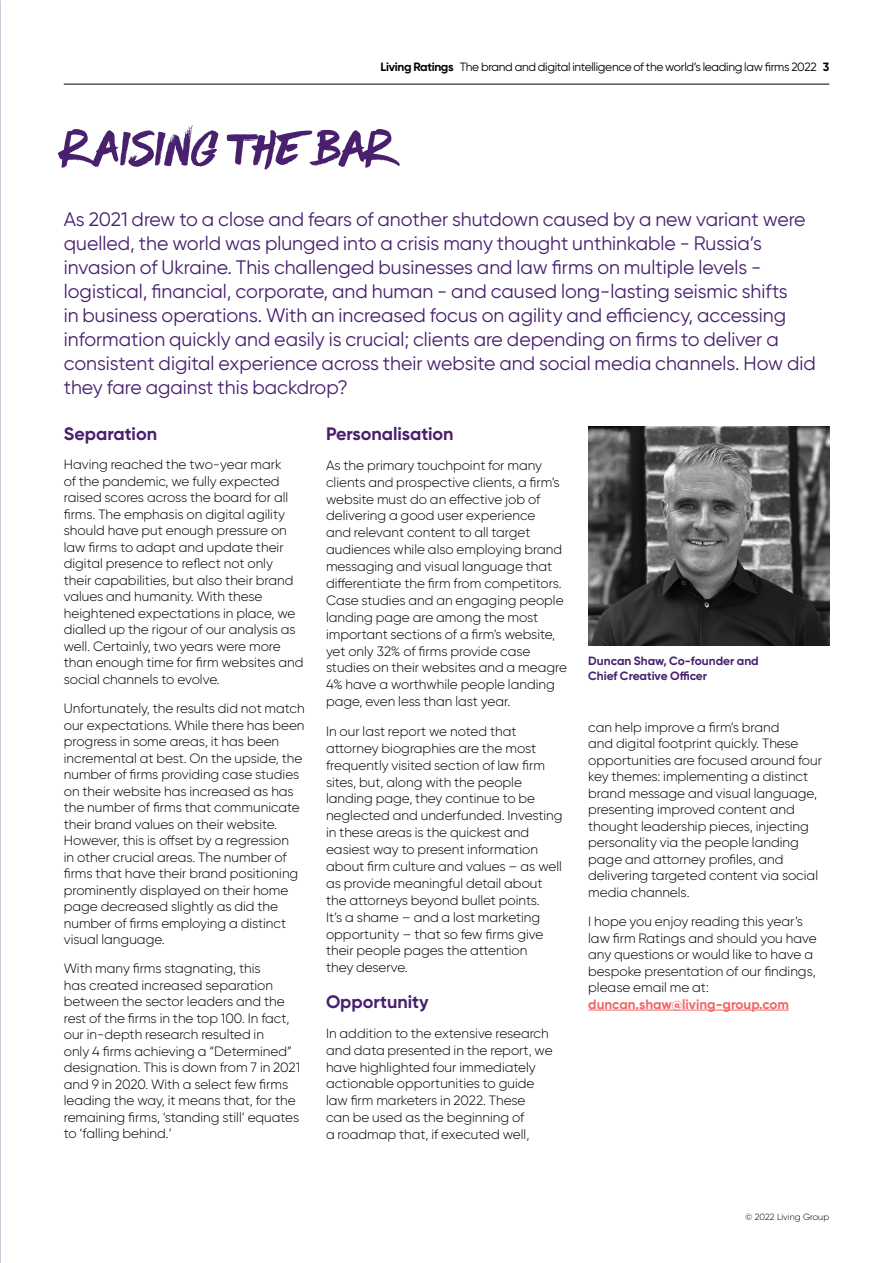
<style>
.page{position:relative;width:893px;height:1263px;background:#fff}
.page>*{position:absolute;margin:0;border:0;box-sizing:border-box;transform-origin:0 0}
.t1{font:70.5px "Have Heart Two";letter-spacing:-.005em;color:#48206e}
.t2{font:19.5px/24px "Gilroy";color:#48206e}
.t3{font:700 18px "Gilroy";color:#48206e}
.t4{font:300 13.5px/16.5px "Gilroy";color:#000}
.t5{font:700 13.5px "Gilroy";color:#f16464}
.t6{font:12px "Gilroy";letter-spacing:-.025em;color:#000}
.t7{font:700 12px/15px "Gilroy";color:#48206e}
.t8{font:300 9px "Gilroy";color:#000}
.s1{font-weight:700}
</style>
<div class="page">
<hr style="left:588px;top:1010px;width:201px;height:1px;background:#f16464">
<img style="left:588px;top:426px;width:241px;height:219px">
<hr style="left:64px;top:84px;width:765px;height:1px;background:#000">
<p class="t6" style="left:381px;top:60px;width:450px"><span class="s1">Living Ratings</span> The brand and digital intelligence of the world’s leading law firms 2022 <span class="s1">3</span></p>
<h1 class="t1" style="left:64px;top:111px;width:331px">Raising the bar</h1>
<p class="t2" style="left:64px;top:207px;width:754px">As 2021 drew to a close and fears of another shutdown caused by a new variant were quelled, the world was plunged into a crisis many thought unthinkable - Russia’s invasion of Ukraine. This challenged businesses and law firms on multiple levels - logistical, financial, corporate, and human - and caused long-lasting seismic shifts<br>in business operations. With an increased focus on agility and efficiency, accessing information quickly and easily is crucial; clients are depending on firms to deliver a consistent digital experience across their website and social media channels. How did they fare against this backdrop?</p>
<h3 class="t3" style="left:64px;top:423px;width:95px">Separation</h3>
<p class="t4" style="left:64px;top:456px;width:241px">Having reached the two-year mark<br>of the pandemic, we fully expected raised scores across the board for all firms. The emphasis on digital agility should have put enough pressure on law firms to adapt and update their digital presence to reflect not only their capabilities, but also their brand values and humanity. With these heightened expectations in place, we dialled up the rigour of our analysis as well. Certainly, two years were more than enough time for firm websites and social channels to evolve.</p>
<p class="t4" style="left:64px;top:700px;width:242px">Unfortunately, the results did not match our expectations. While there has been progress in some areas, it has been incremental at best. On the upside, the number of firms providing case studies on their website has increased as has the number of firms that communicate their brand values on their website.<br>However, this is offset by a regression<br>in other crucial areas. The number of firms that have their brand positioning prominently displayed on their home page decreased slightly as did the number of firms employing a distinct visual language.</p>
<p class="t4" style="left:64px;top:960px;width:238px">With many firms stagnating, this<br>has created increased separation between the sector leaders and the rest of the firms in the top 100. In fact, our in-depth research resulted in<br>only 4 firms achieving a “Determined” designation. This is down from 7 in 2021 and 9 in 2020. With a select few firms leading the way, it means that, for the remaining firms, ‘standing still’ equates to ‘falling behind.’</p>
<h3 class="t3" style="left:326px;top:423px;width:129px">Personalisation</h3>
<p class="t4" style="left:326px;top:456px;width:242px;line-height:17px">As the primary touchpoint for many clients and prospective clients, a firm’s website must do an effective job of delivering a good user experience<br>and relevant content to all target audiences while also employing brand messaging and visual language that differentiate the firm from competitors.<br>Case studies and an engaging people landing page are among the most important sections of a firm’s website, yet only 32% of firms provide case studies on their websites and a meagre 4% have a worthwhile people landing page, even less than last year.</p>
<p class="t4" style="left:326px;top:722px;width:238px;line-height:17px">In our last report we noted that attorney biographies are the most frequently visited section of law firm sites, but, along with the people landing page, they continue to be neglected and underfunded. Investing in these areas is the quickest and easiest way to present information about firm culture and values – as well as provide meaningful detail about the attorneys beyond bullet points.<br>It’s a shame – and a lost marketing opportunity – that so few firms give their people pages the attention<br>they deserve.</p>
<h3 class="t3" style="left:326px;top:990px;width:104px">Opportunity</h3>
<p class="t4" style="left:326px;top:1024px;width:228px;line-height:17px">In addition to the extensive research and data presented in the report, we have highlighted four immediately actionable opportunities to guide law firm marketers in 2022. These<br>can be used as the beginning of<br>a roadmap that, if executed well,</p>
<p class="t7" style="left:588px;top:653px;width:172px">Duncan Shaw, Co-founder and<br>Chief Creative Officer</p>
<p class="t4" style="left:588px;top:719px;width:235px">can help improve a firm’s brand<br>and digital footprint quickly. These opportunities are focused around four key themes: implementing a distinct brand message and visual language, presenting improved content and thought leadership pieces, injecting personality via the people landing page and attorney profiles, and delivering targeted content via social media channels.</p>
<p class="t4" style="left:588px;top:913px;width:230px">I hope you enjoy reading this year’s law firm Ratings and should you have any questions or would like to have a bespoke presentation of our findings, please email me at:</p>
<p class="t5" style="left:588px;top:995px;width:202px">duncan.shaw@living-group.com</p>
<p class="t8" style="left:745px;top:1211px;width:86px">© 2022 Living Group</p>
</div>
